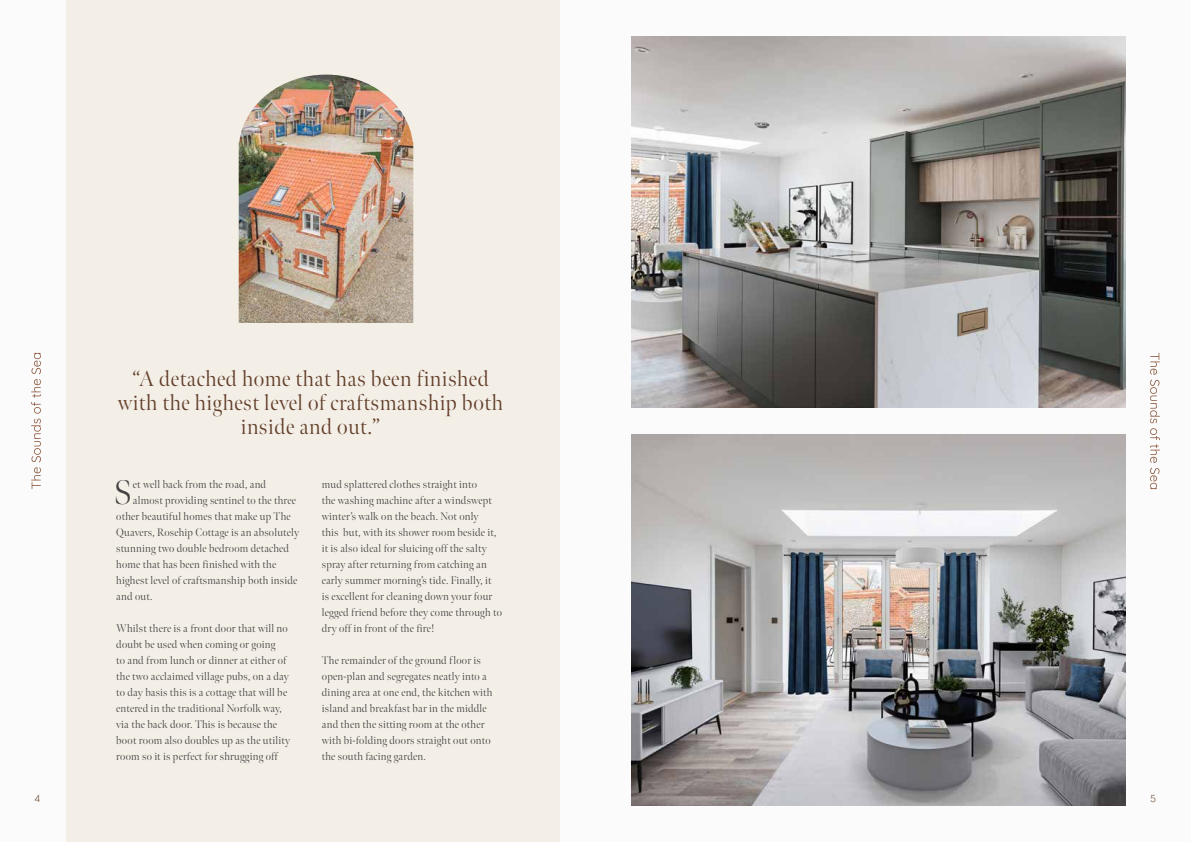
<style>
.page{position:relative;width:1191px;height:842px;background:#fff}
.page>*{position:absolute;margin:0;border:0;box-sizing:border-box;transform-origin:0 0}
.t1{font:300 34px "Meno Banner";color:#434141}
.t2{font:300 22px/24px "Meno Banner";letter-spacing:.025em;color:#613d28;text-align:center}
.t3{font:300 11px/16px "Meno Banner";letter-spacing:.02em;color:#434141}
.t4{font:300 10px "Quasimoda";color:#613d28}
</style>
<div class="page">
<div style="left:0;top:0;width:595px;height:842px;background:#fbfbfb"></div>
<div style="left:595px;top:0;width:596px;height:842px;background:#fbfbfb"></div>
<svg style="left:31px;top:353px;width:10px;height:136px"></svg>
<svg style="left:1150px;top:353px;width:9px;height:136px"></svg>
<div style="left:66px;top:0;width:493px;height:842px;background:#f3eee6"></div>
<img style="left:631px;top:36px;width:494px;height:371px">
<img style="left:239px;top:75px;width:174px;height:248px">
<img style="left:631px;top:434px;width:494px;height:372px">
<h2 class="t2" style="left:118px;top:367px;width:387px">“A detached home that has been finished with the highest level of craftsmanship both inside and out.”</h2>
<h1 class="t1" style="left:114px;top:472px;width:20px">S</h1>
<p class="t3" style="left:133px;top:477px;width:135px">et well back from the road, and</p>
<p class="t3" style="left:133px;top:493px;width:165px">almost providing sentinel to the three</p>
<p class="t3" style="left:116px;top:509px;width:176px">other beautiful homes that make up The</p>
<p class="t3" style="left:116px;top:525px;width:184px">Quavers, Rosehip Cottage is an absolutely</p>
<p class="t3" style="left:116px;top:541px;width:174px">stunning two double bedroom detached</p>
<p class="t3" style="left:116px;top:557px;width:161px">home that has been finished with the</p>
<p class="t3" style="left:116px;top:573px;width:183px">highest level of craftsmanship both inside</p>
<p class="t3" style="left:116px;top:589px;width:38px">and out.</p>
<p class="t3" style="left:116px;top:621px;width:175px">Whilst there is a front door that will no doubt be used when coming or going<br>to and from lunch or dinner at either of the two acclaimed village pubs, on a day to day basis this is a cottage that will be entered in the traditional Norfolk way, via the back door. This is because the boot room also doubles up as the utility room so it is perfect for shrugging off</p>
<p class="t3" style="left:322px;top:477px;width:182px">mud splattered clothes straight into<br>the washing machine after a windswept winter’s walk on the beach. Not only<br>this but, with its shower room beside it, it is also ideal for sluicing off the salty spray after returning from catching an early summer morning’s tide. Finally, it<br>is excellent for cleaning down your four legged friend before they come through to dry off in front of the fire!</p>
<p class="t3" style="left:322px;top:653px;width:172px">The remainder of the ground floor is open-plan and segregates neatly into a dining area at one end, the kitchen with island and breakfast bar in the middle and then the sitting room at the other with bi-folding doors straight out onto the south facing garden.</p>
<p class="t4" style="left:35px;top:791px;width:7px">4</p>
<p class="t4" style="left:1150px;top:791px;width:7px">5</p>
</div>
